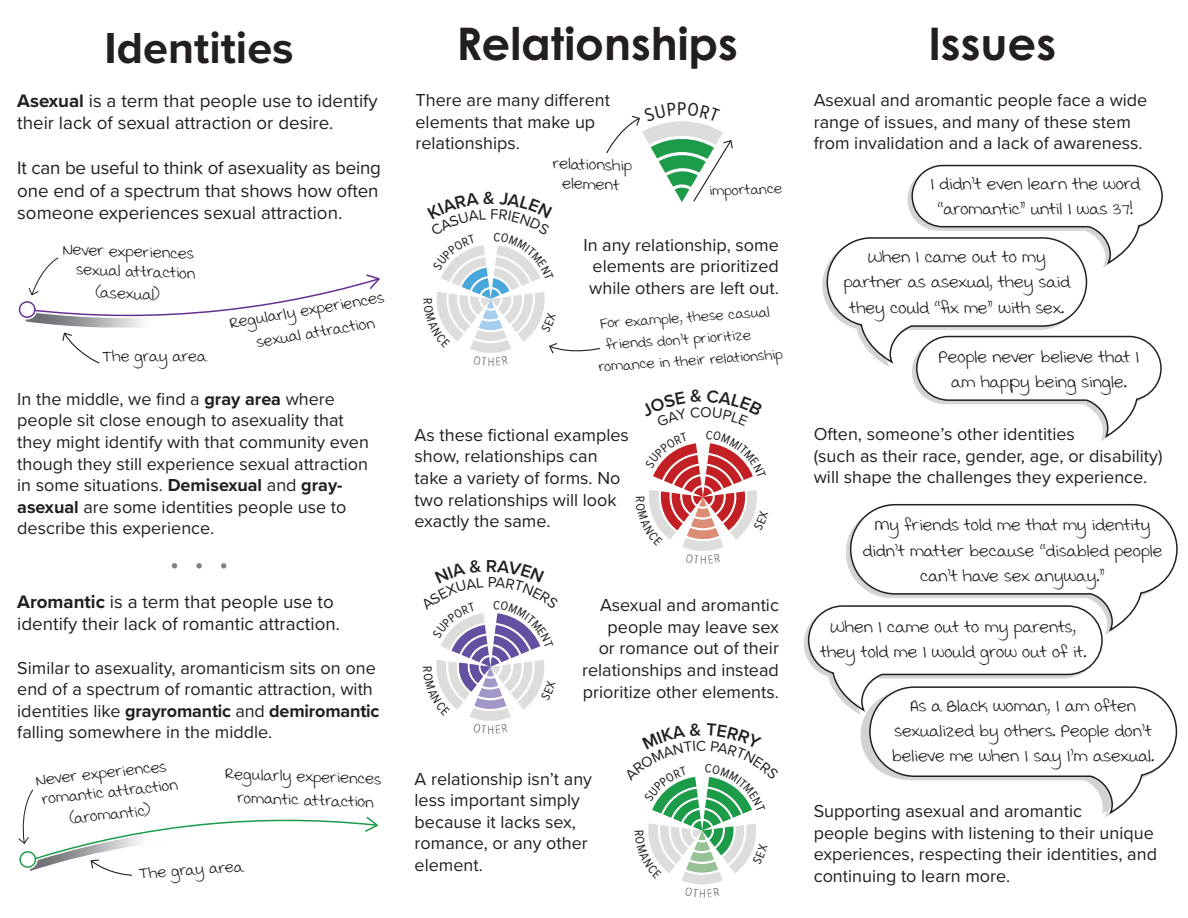
<style>
.page{position:relative;width:1188px;height:918px;background:#fff}
.page>*{position:absolute;margin:0;border:0;box-sizing:border-box;transform-origin:0 0}
.t1{font:700 45px "Century Gothic Pro";color:#231f20}
.t2{font:700 45px "Proxima Nova";color:#231f20}
.t3{font:21px/25.2px "Swister";color:#231f20;text-align:center}
.t4{font:19.5px "Swister";color:#231f20}
.t5{font:19.05px "Proxima Nova Cond";color:#231f20}
.t6{font:18.75px/22.5px "Proxima Nova";color:#231f20}
.t7{font:18px/21.6px "Proxima Nova";color:#231f20}
.t8{font:18px "Swister";color:#231f20}
.t9{font:12.75px "Proxima Nova Cond";color:#808285}
.s1{font-weight:700}
</style>
<div class="page">
<svg style="left:822px;top:165px;width:341px;height:276px"></svg>
<img style="left:26px;top:319px;width:117px;height:8px">
<svg style="left:18px;top:257px;width:362px;height:62px"></svg>
<svg style="left:62px;top:332px;width:38px;height:32px"></svg>
<svg style="left:18px;top:789px;width:360px;height:87px"></svg>
<svg style="left:196px;top:563px;width:6px;height:6px"></svg>
<svg style="left:172px;top:563px;width:5px;height:6px"></svg>
<svg style="left:221px;top:563px;width:5px;height:6px"></svg>
<svg style="left:804px;top:504px;width:374px;height:313px"></svg>
<svg style="left:648px;top:777px;width:108px;height:108px"></svg>
<svg style="left:436px;top:613px;width:109px;height:120px"></svg>
<svg style="left:649px;top:443px;width:108px;height:108px"></svg>
<svg style="left:436px;top:115px;width:297px;height:239px"></svg>
<p class="t2" style="left:105px;top:14px;width:191px">Identities</p>
<p class="t1" style="left:457px;top:16px;width:283px">Relationships</p>
<p class="t1" style="left:928px;top:16px;width:129px">Issues</p>
<p class="t6" style="left:17px;top:88px;width:362px"><span class="s1">Asexual</span> is a term that people use to identify their lack of sexual attraction or desire.</p>
<p class="t6" style="left:17px;top:156px;width:365px">It can be useful to think of asexuality as being</p>
<p class="t6" style="left:17px;top:178px;width:363px">one end of a spectrum that shows how often someone experiences sexual attraction.</p>
<p class="t4" style="left:63px;top:236px;width:133px;rotate:2deg">Never experiences</p>
<p class="t4" style="left:77px;top:256px;width:121px;rotate:2deg">sexual attraction</p>
<p class="t4" style="left:96px;top:279px;width:66px;rotate:2deg">(asexual)</p>
<p class="t7" style="left:416px;top:88px;width:196px">There are many different elements that make up relationships.</p>
<p class="t5" style="left:677px;top:95px;width:11px">P</p>
<p class="t7" style="left:814px;top:88px;width:335px">Asexual and aromantic people face a wide range of issues, and many of these stem from invalidation and a lack of awareness.</p>
<p class="t4" style="left:554px;top:150px;width:82px;rotate:2deg">relationship</p>
<p class="t4" style="left:563px;top:169px;width:60px;rotate:2deg">element</p>
<p class="t3" style="left:930px;top:172px;width:211px">I didn’t even learn the word</p>
<p class="t3" style="left:937px;top:197px;width:197px">“aromantic” until I was 37!</p>
<p class="t8" style="left:709px;top:178px;width:74px;rotate:-2deg">importance</p>
<p class="t7" style="left:583px;top:233px;width:197px;text-align:center">In any relationship, some elements are prioritized while others are left out.</p>
<p class="t8" style="left:599px;top:311px;width:171px;rotate:-4deg">For example, these casual</p>
<p class="t8" style="left:605px;top:332px;width:147px;rotate:-4deg">friends don’t prioritize</p>
<p class="t8" style="left:598px;top:354px;width:188px;rotate:-4deg">romance in their relationship</p>
<p class="t3" style="left:868px;top:244px;width:179px">When I came out to my</p>
<p class="t3" style="left:844px;top:270px;width:228px">partner as asexual, they said</p>
<p class="t3" style="left:850px;top:295px;width:216px">they could “fix me” with sex.</p>
<p class="t4" style="left:228px;top:309px;width:158px;rotate:-9deg">Regularly experiences</p>
<p class="t4" style="left:255px;top:328px;width:121px;rotate:-9deg">sexual attraction</p>
<p class="t3" style="left:939px;top:344px;width:202px">People never believe that I am happy being single.</p>
<p class="t4" style="left:102px;top:343px;width:106px">The gray area</p>
<p class="t7" style="left:17px;top:387px;width:353px">In the middle, we find a <span class="s1">gray area</span> where people sit close enough to asexuality that they might identify with that community even though they still experience sexual attraction in some situations. <span class="s1">Demisexual</span> and <span class="s1">gray-</span></p>
<p class="t7" style="left:17px;top:495px;width:331px"><span class="s1">asexual</span> are some identities people use to describe this experience.</p>
<p class="t9" style="left:487px;top:352px;width:9px">H</p>
<p class="t7" style="left:814px;top:422px;width:263px">Often, someone’s other identities</p>
<p class="t7" style="left:814px;top:444px;width:350px">(such as their race, gender, age, or disability) will shape the challenges they experience.</p>
<p class="t7" style="left:415px;top:423px;width:216px">As these fictional examples show, relationships can</p>
<p class="t7" style="left:415px;top:466px;width:207px">take a variety of forms. No two relationships will look</p>
<p class="t7" style="left:415px;top:510px;width:138px">exactly the same.</p>
<p class="t3" style="left:875px;top:513px;width:277px">My friends told me that my identity</p>
<p class="t3" style="left:863px;top:538px;width:301px">didn’t matter because “disabled people can’t have sex anyway.”</p>
<p class="t9" style="left:700px;top:550px;width:9px">H</p>
<p class="t6" style="left:17px;top:590px;width:318px"><span class="s1">Aromantic</span> is a term that people use to</p>
<p class="t6" style="left:17px;top:612px;width:324px">identify their lack of romantic attraction.</p>
<p class="t7" style="left:17px;top:656px;width:364px">Similar to asexuality, aromanticism sits on one end of a spectrum of romantic attraction, with identities like <span class="s1">grayromantic</span> and <span class="s1">demiromantic </span>falling somewhere in the middle.</p>
<p class="t4" style="left:35px;top:766px;width:133px;rotate:-6deg">Never experiences</p>
<p class="t4" style="left:226px;top:760px;width:158px;rotate:2deg">Regularly experiences</p>
<p class="t4" style="left:238px;top:784px;width:138px;rotate:2deg">romantic attraction</p>
<p class="t4" style="left:41px;top:785px;width:138px;rotate:-6deg">romantic attraction</p>
<p class="t4" style="left:68px;top:805px;width:83px;rotate:-6deg">(aromantic)</p>
<p class="t4" style="left:138px;top:860px;width:106px;rotate:-4deg">The gray area</p>
<p class="t9" style="left:487px;top:720px;width:9px">H</p>
<p class="t7" style="left:582px;top:594px;width:198px;text-align:right">Asexual and aromantic people may leave sex<br>or romance out of their relationships and instead prioritize other elements.</p>
<p class="t7" style="left:415px;top:767px;width:179px">A relationship isn’t any less important simply because it lacks sex, romance, or any other element.</p>
<p class="t9" style="left:699px;top:884px;width:9px">H</p>
<p class="t3" style="left:831px;top:614px;width:247px">When I came out to my parents,</p>
<p class="t3" style="left:820px;top:639px;width:267px">they told me I would grow out of it.</p>
<p class="t3" style="left:911px;top:693px;width:227px">As a Black woman, I am often</p>
<p class="t3" style="left:895px;top:718px;width:260px">sexualized by others. People don’t</p>
<p class="t3" style="left:892px;top:743px;width:264px">believe me when I say I’m asexual.</p>
<p class="t7" style="left:814px;top:799px;width:270px">Supporting asexual and aromantic</p>
<p class="t7" style="left:814px;top:821px;width:345px">people begins with listening to their unique experiences, respecting their identities, and continuing to learn more.</p>
</div>
